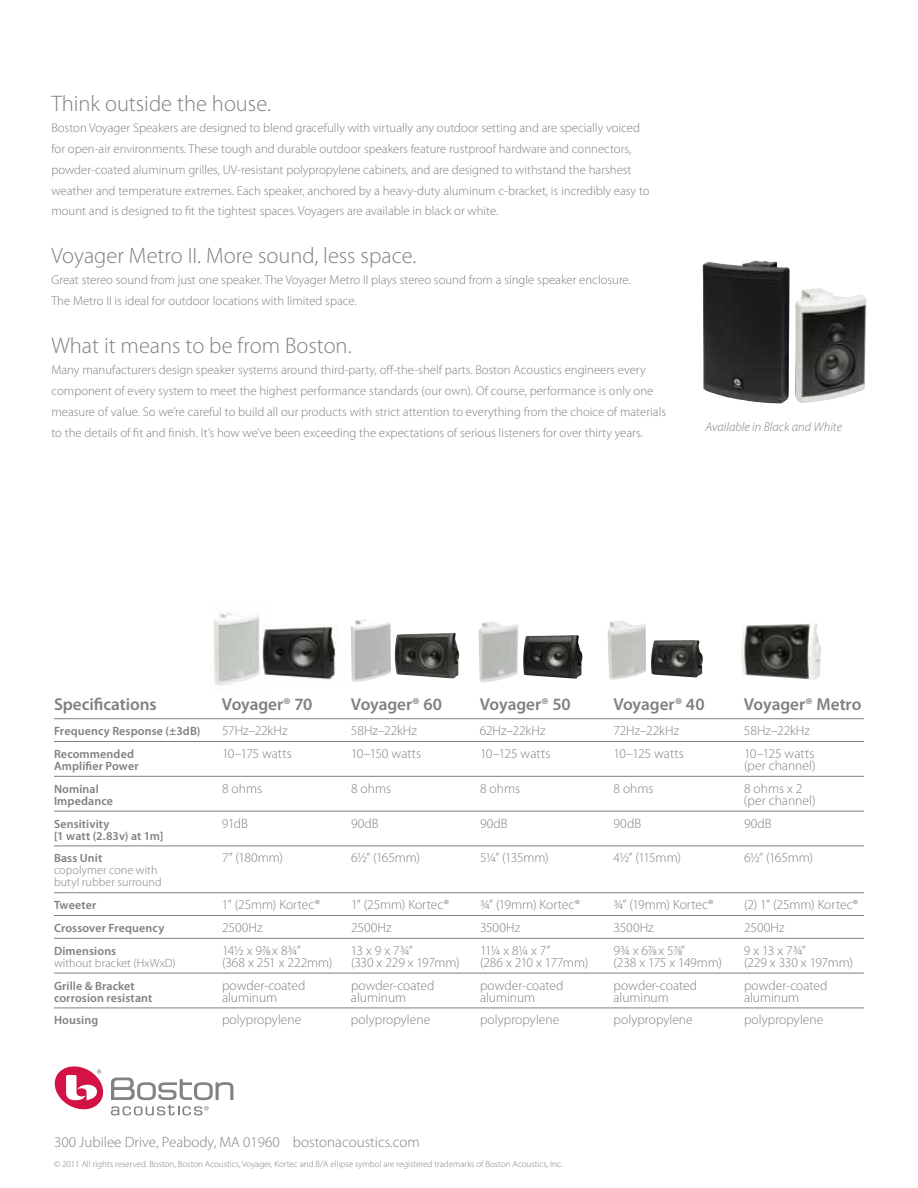
<style>
.page{position:relative;width:918px;height:1188px;background:#fff}
.page>*{position:absolute;margin:0;border:0;box-sizing:border-box;transform-origin:0 0}
.t1{font:300 22.5px "Myriad Pro";color:#807f83}
.t2{font:600 17.25px "Myriad Pro";letter-spacing:-.005em;color:#807f83}
.t3{font:300 15px "Myriad Pro";color:#807f83}
.t4{font:300 13.5px "Myriad Pro";color:#807f83}
.t5{font:300 12.75px/20.9px "Myriad Pro";color:#807f83}
.t6{font:italic 300 12.75px "Myriad Pro";color:#807f83}
.t7{font:600 12px/22.8px "Myriad Pro";letter-spacing:.01em;color:#807f83}
.t8{font:300 12px/12px "Myriad Pro";letter-spacing:.01em;color:#807f83}
.t9{font:300 9px "Myriad Pro";color:#807f83}
</style>
<div class="page">
<img style="left:607px;top:620px;width:39px;height:60px">
<img style="left:741px;top:623px;width:80px;height:57px">
<img style="left:651px;top:640px;width:52px;height:37px">
<img style="left:523px;top:635px;width:59px;height:44px">
<img style="left:479px;top:621px;width:39px;height:62px">
<img style="left:395px;top:633px;width:64px;height:45px">
<img style="left:351px;top:619px;width:14px;height:43px">
<img style="left:213px;top:612px;width:47px;height:74px">
<img style="left:262px;top:625px;width:75px;height:55px">
<svg style="left:55px;top:1066px;width:178px;height:50px"></svg>
<hr style="left:54px;top:718px;width:810px;height:1px;background:#807f83">
<hr style="left:54px;top:741px;width:810px;height:1px;background:#807f83">
<hr style="left:54px;top:776px;width:810px;height:1px;background:#807f83">
<hr style="left:54px;top:811px;width:810px;height:1px;background:#807f83">
<hr style="left:54px;top:846px;width:810px;height:1px;background:#807f83">
<hr style="left:54px;top:892px;width:810px;height:1px;background:#807f83">
<hr style="left:54px;top:915px;width:810px;height:1px;background:#807f83">
<hr style="left:54px;top:938px;width:810px;height:1px;background:#807f83">
<hr style="left:54px;top:973px;width:810px;height:1px;background:#807f83">
<hr style="left:54px;top:1008px;width:810px;height:1px;background:#807f83">
<img style="left:703px;top:261px;width:164px;height:142px">
<h1 class="t1" style="left:51px;top:91px;width:221px">Think outside the house.</h1>
<p class="t5" style="left:51px;top:118px;width:600px">Boston Voyager Speakers are designed to blend gracefully with virtually any outdoor setting and are specially voiced for open-air environments. These tough and durable outdoor speakers feature rustproof hardware and connectors, powder-coated aluminum grilles, UV-resistant polypropylene cabinets, and are designed to withstand the harshest weather and temperature extremes. Each speaker, anchored by a heavy-duty aluminum c-bracket, is incredibly easy to mount and is designed to fit the tightest spaces. Voyagers are available in black or white.</p>
<h1 class="t1" style="left:51px;top:244px;width:366px">Voyager Metro II. More sound, less space.</h1>
<p class="t5" style="left:51px;top:270px;width:581px">Great stereo sound from just one speaker. The Voyager Metro II plays stereo sound from a single speaker enclosure.<br>The Metro II is ideal for outdoor locations with limited space.</p>
<h1 class="t1" style="left:51px;top:333px;width:302px">What it means to be from Boston.</h1>
<p class="t5" style="left:51px;top:360px;width:616px">Many manufacturers design speaker systems around third-party, off-the-shelf parts. Boston Acoustics engineers every component of every system to meet the highest performance standards (our own). Of course, performance is only one measure of value. So we’re careful to build all our products with strict attention to everything from the choice of materials to the details of fit and finish. It’s how we’ve been exceeding the expectations of serious listeners for over thirty years.</p>
<p class="t6" style="left:706px;top:420px;width:138px">Available in Black and White</p>
<h2 class="t2" style="left:54px;top:693px;width:104px">Specifications</h2>
<h2 class="t2" style="left:222px;top:693px;width:92px">Voyager® 70</h2>
<h2 class="t2" style="left:351px;top:693px;width:93px">Voyager® 60</h2>
<h2 class="t2" style="left:480px;top:693px;width:92px">Voyager® 50</h2>
<h2 class="t2" style="left:613px;top:693px;width:93px">Voyager® 40</h2>
<h2 class="t2" style="left:744px;top:693px;width:119px">Voyager® Metro</h2>
<p class="t7" style="left:54px;top:719px;width:148px">Frequency Response (±3dB)</p>
<p class="t4" style="left:222px;top:723px;width:67px">57Hz–22kHz</p>
<p class="t4" style="left:351px;top:723px;width:67px">58Hz–22kHz</p>
<p class="t4" style="left:480px;top:723px;width:67px">62Hz–22kHz</p>
<p class="t4" style="left:613px;top:723px;width:67px">72Hz–22kHz</p>
<p class="t4" style="left:744px;top:723px;width:67px">58Hz–22kHz</p>
<p class="t7" style="left:54px;top:742px;width:82px">Recommended</p>
<p class="t4" style="left:222px;top:746px;width:71px">10–175 watts</p>
<p class="t4" style="left:351px;top:746px;width:72px">10–150 watts</p>
<p class="t4" style="left:480px;top:746px;width:72px">10–125 watts</p>
<p class="t4" style="left:614px;top:746px;width:72px">10–125 watts</p>
<p class="t4" style="left:744px;top:746px;width:72px">10–125 watts</p>
<p class="t7" style="left:54px;top:754px;width:86px">Amplifier Power</p>
<p class="t4" style="left:744px;top:758px;width:73px">(per channel)</p>
<p class="t7" style="left:54px;top:777px;width:46px">Nominal</p>
<p class="t4" style="left:222px;top:781px;width:42px">8 ohms</p>
<p class="t4" style="left:351px;top:781px;width:42px">8 ohms</p>
<p class="t4" style="left:480px;top:781px;width:42px">8 ohms</p>
<p class="t4" style="left:614px;top:781px;width:42px">8 ohms</p>
<p class="t4" style="left:744px;top:781px;width:60px">8 ohms x 2</p>
<p class="t7" style="left:54px;top:789px;width:61px">Impedance</p>
<p class="t4" style="left:744px;top:793px;width:73px">(per channel)</p>
<p class="t7" style="left:54px;top:812px;width:57px">Sensitivity</p>
<p class="t4" style="left:222px;top:816px;width:28px">91dB</p>
<p class="t4" style="left:351px;top:816px;width:29px">90dB</p>
<p class="t4" style="left:480px;top:816px;width:29px">90dB</p>
<p class="t4" style="left:614px;top:816px;width:29px">90dB</p>
<p class="t4" style="left:744px;top:816px;width:29px">90dB</p>
<p class="t7" style="left:54px;top:824px;width:111px">[1 watt (2.83v) at 1m]<br>Bass Unit</p>
<p class="t4" style="left:222px;top:850px;width:63px">7” (180mm)</p>
<p class="t4" style="left:351px;top:850px;width:70px">61⁄2” (165mm)</p>
<p class="t4" style="left:480px;top:850px;width:70px">51⁄4” (135mm)</p>
<p class="t4" style="left:614px;top:850px;width:69px">41⁄2” (115mm)</p>
<p class="t4" style="left:744px;top:850px;width:70px">61⁄2” (165mm)</p>
<p class="t8" style="left:54px;top:865px;width:109px">copolymer cone with butyl rubber surround</p>
<p class="t7" style="left:54px;top:893px;width:44px">Tweeter</p>
<p class="t4" style="left:222px;top:897px;width:100px">1” (25mm) Kortec®</p>
<p class="t4" style="left:351px;top:897px;width:100px">1” (25mm) Kortec®</p>
<p class="t4" style="left:480px;top:897px;width:102px">3⁄4” (19mm) Kortec®</p>
<p class="t4" style="left:614px;top:897px;width:102px">3⁄4” (19mm) Kortec®</p>
<p class="t4" style="left:744px;top:897px;width:116px">(2) 1” (25mm) Kortec®</p>
<p class="t7" style="left:54px;top:916px;width:112px">Crossover Frequency</p>
<p class="t4" style="left:222px;top:920px;width:42px">2500Hz</p>
<p class="t4" style="left:351px;top:920px;width:42px">2500Hz</p>
<p class="t4" style="left:480px;top:920px;width:42px">3500Hz</p>
<p class="t4" style="left:614px;top:920px;width:42px">3500Hz</p>
<p class="t4" style="left:744px;top:920px;width:42px">2500Hz</p>
<p class="t7" style="left:54px;top:939px;width:64px">Dimensions</p>
<p class="t4" style="left:222px;top:943px;width:80px">141⁄2 x 97⁄8 x 83⁄4”</p>
<p class="t4" style="left:351px;top:943px;width:63px">13 x 9 x 73⁄4”</p>
<p class="t4" style="left:480px;top:943px;width:72px">111⁄4 x 81⁄4 x 7”</p>
<p class="t4" style="left:614px;top:943px;width:73px">93⁄4 x 67⁄8 x 57⁄8”</p>
<p class="t4" style="left:744px;top:943px;width:63px">9 x 13 x 73⁄4”</p>
<p class="t8" style="left:54px;top:957px;width:123px">without bracket (HxWxD)</p>
<p class="t4" style="left:222px;top:955px;width:112px">(368 x 251 x 222mm)</p>
<p class="t4" style="left:351px;top:955px;width:110px">(330 x 229 x 197mm)</p>
<p class="t4" style="left:480px;top:955px;width:110px">(286 x 210 x 177mm)</p>
<p class="t4" style="left:614px;top:955px;width:110px">(238 x 175 x 149mm)</p>
<p class="t4" style="left:744px;top:955px;width:110px">(229 x 330 x 197mm)</p>
<p class="t7" style="left:54px;top:974px;width:82px">Grille &amp; Bracket</p>
<p class="t4" style="left:222px;top:978px;width:85px">powder-coated</p>
<p class="t4" style="left:351px;top:978px;width:85px">powder-coated</p>
<p class="t4" style="left:480px;top:978px;width:85px">powder-coated</p>
<p class="t4" style="left:614px;top:978px;width:85px">powder-coated</p>
<p class="t4" style="left:744px;top:978px;width:85px">powder-coated</p>
<p class="t7" style="left:54px;top:986px;width:100px">corrosion resistant</p>
<p class="t4" style="left:222px;top:990px;width:57px">aluminum</p>
<p class="t4" style="left:351px;top:990px;width:57px">aluminum</p>
<p class="t4" style="left:480px;top:990px;width:57px">aluminum</p>
<p class="t4" style="left:614px;top:990px;width:57px">aluminum</p>
<p class="t4" style="left:744px;top:990px;width:57px">aluminum</p>
<p class="t7" style="left:54px;top:1009px;width:46px">Housing</p>
<p class="t4" style="left:222px;top:1012px;width:81px">polypropylene</p>
<p class="t4" style="left:351px;top:1012px;width:81px">polypropylene</p>
<p class="t4" style="left:480px;top:1012px;width:81px">polypropylene</p>
<p class="t4" style="left:614px;top:1012px;width:81px">polypropylene</p>
<p class="t4" style="left:744px;top:1012px;width:81px">polypropylene</p>
<p class="t3" style="left:54px;top:1133px;width:367px">300 Jubilee Drive, Peabody, MA 01960 bostonacoustics.com</p>
<p class="t9" style="left:54px;top:1159px;width:510px">© 2011 All rights reserved. Boston, Boston Acoustics, Voyager, Kortec and B/A ellipse symbol are registered trademarks of Boston Acoustics, Inc.</p>
</div>
